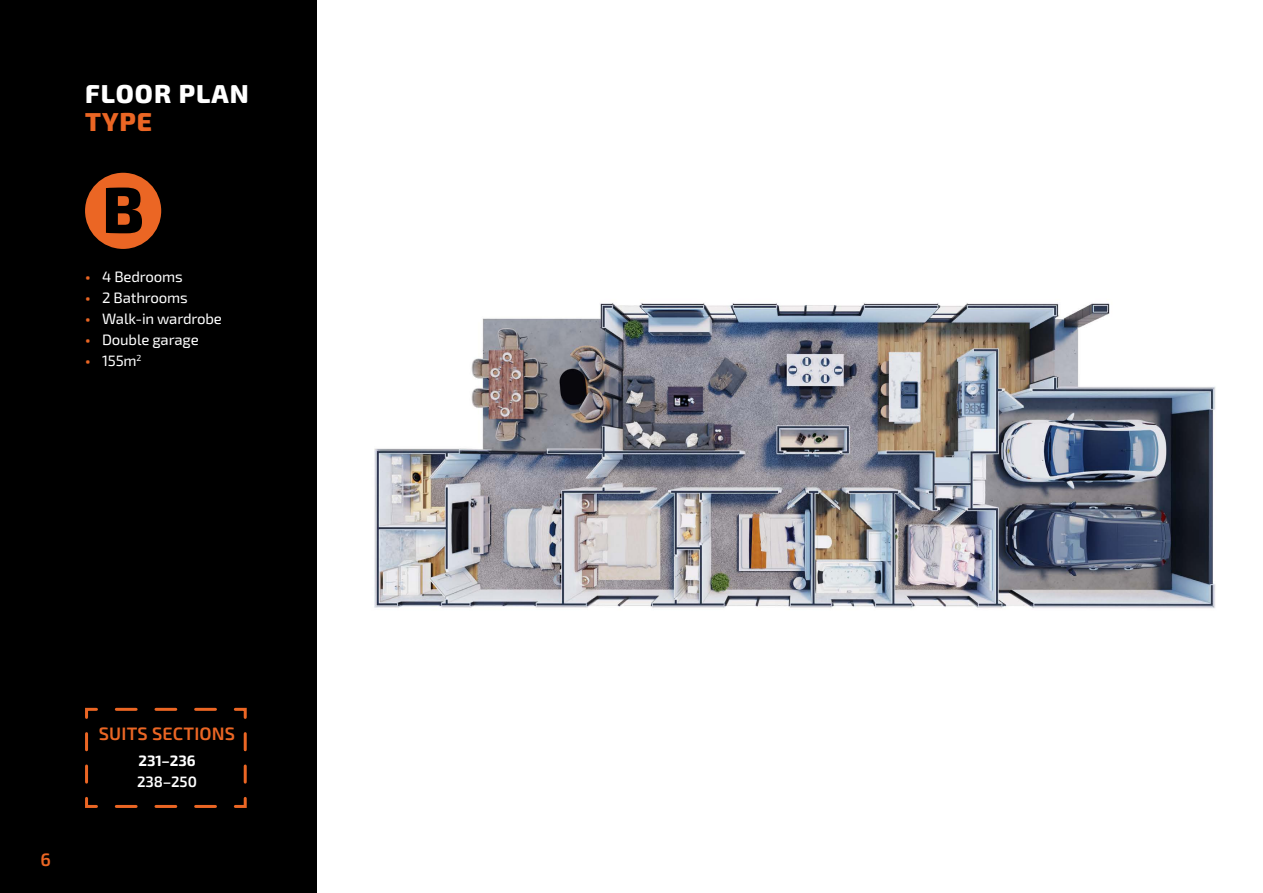
<style>
.page{position:relative;width:1263px;height:893px;background:#fff}
.page>*{position:absolute;margin:0;border:0;box-sizing:border-box;transform-origin:0 0}
.t1{font:800 64.8px "Exo 2";color:#000}
.t2{font:800 25.95px "Exo 2";letter-spacing:.04em;color:#fff}
.t3{font:800 25.95px "Exo 2";color:#eb6624}
.t4{font:600 18px "Exo 2";letter-spacing:.01em;color:#eb6624}
.t5{font:15px "Exo 2";letter-spacing:-.01em;color:#fff}
.t6{font:700 15px "Exo 2";letter-spacing:-.01em;color:#fff}
.t7{font:600 15px "Exo 2";letter-spacing:-.01em;color:#fff}
.s1{font-weight:700;color:#eb6624}
</style>
<div class="page">
<div style="left:0;top:0;width:316px;height:893px;background:#000"></div>
<img style="left:374px;top:303px;width:842px;height:305px">
<svg style="left:85px;top:707px;width:162px;height:101px"></svg>
<div style="left:85px;top:173px;width:76px;height:76px;background:#eb6624;border-radius:50%"></div>
<h2 class="t2" style="left:85px;top:78px;width:165px">FLOOR PLAN</h2>
<h2 class="t3" style="left:85px;top:106px;width:69px">TYPE</h2>
<h1 class="t1" style="left:102px;top:171px;width:44px">B</h1>
<p class="t5" style="left:85px;top:268px;width:99px"><span class="s1">•</span> 4 Bedrooms</p>
<p class="t5" style="left:85px;top:289px;width:104px"><span class="s1">•</span> 2 Bathrooms</p>
<p class="t5" style="left:85px;top:310px;width:138px"><span class="s1">•</span> Walk-in wardrobe</p>
<p class="t5" style="left:85px;top:331px;width:115px"><span class="s1">•</span> Double garage</p>
<p class="t5" style="left:85px;top:352px;width:58px"><span class="s1">•</span> 155m<sup>2</sup></p>
<p class="t4" style="left:41px;top:849px;width:12px">6</p>
<p class="t4" style="left:99px;top:723px;width:138px">SUITS SECTIONS</p>
<p class="t6" style="left:138px;top:752px;width:59px">231–236</p>
<p class="t7" style="left:137px;top:773px;width:61px">238–250</p>
</div>
